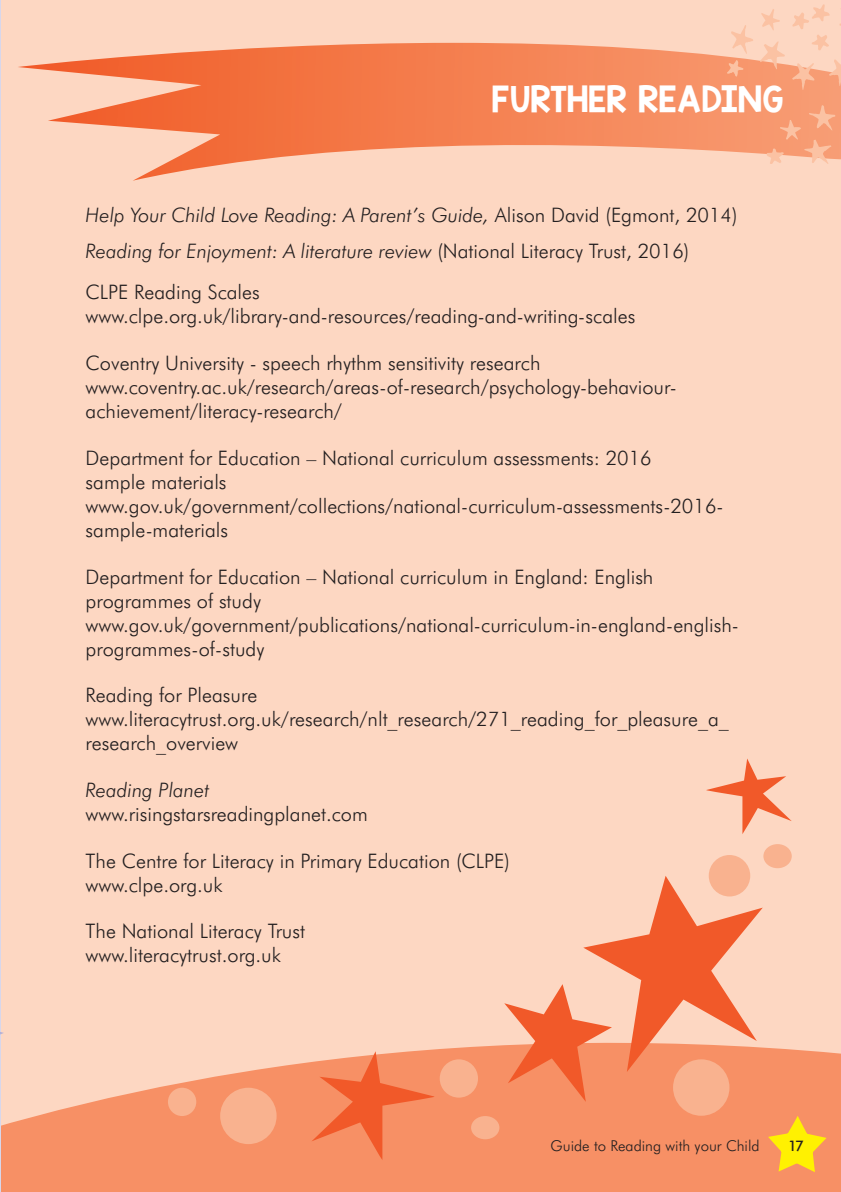
<style>
.page{position:relative;width:841px;height:1192px;background:#fff}
.page>*{position:absolute;margin:0;border:0;box-sizing:border-box;transform-origin:0 0}
.t1{font:30.4px "KG Blank Space Solid";color:#fff}
.t2{font:300 20px/24px "Futura BT";color:#231f20}
.t3{font:italic 300 20px/36.4px "Futura BT";color:#231f20}
.t4{font:300 15px "Futura BT";color:#231f20}
.t5{font:500 14.6px "Futura BT";color:#231f20}
.s1{font-style:normal}
</style>
<div class="page">
<div style="left:1px;top:0;width:839px;height:1192px;background:#fdd7c2"></div>
<svg style="left:1px;top:1045px;width:839px;height:147px;fill:#f79065"></svg>
<svg style="left:18px;top:43px;width:822px;height:138px"></svg>
<svg style="left:766px;top:105px;width:74px;height:59px"></svg>
<hr style="left:0;top:0;width:1px;height:1192px;background:#d7d6eb">
<svg style="left:504px;top:875px;width:258px;height:227px"></svg>
<svg style="left:311px;top:1051px;width:125px;height:110px"></svg>
<svg style="left:706px;top:758px;width:85px;height:76px"></svg>
<div style="left:220px;top:1087px;width:56px;height:57px;background:#f9b28f;border-radius:50%"></div>
<div style="left:672px;top:1059px;width:57px;height:56px;background:#f9b28f;border-radius:50%"></div>
<div style="left:708px;top:855px;width:41px;height:41px;background:#f9b28f;border-radius:50%"></div>
<div style="left:763px;top:844px;width:28px;height:24px;background:#f9b28f;border-radius:50%"></div>
<div style="left:471px;top:1116px;width:28px;height:23px;background:#f9b28f;border-radius:50%"></div>
<div style="left:439px;top:1059px;width:39px;height:38px;background:#f9b28f;border-radius:50%"></div>
<div style="left:168px;top:1087px;width:28px;height:29px;background:#f9b28f;border-radius:50%"></div>
<svg style="left:763px;top:1111px;width:67px;height:65px"></svg>
<svg style="left:726px;top:0;width:115px;height:90px"></svg>
<h1 class="t1" style="left:491px;top:79px;width:293px">FURTHER READING</h1>
<p class="t3" style="left:86px;top:196px;width:653px">Help Your Child Love Reading: A Parent’s Guide, <span class="s1">Alison David (Egmont, 2014)<br></span>Reading for Enjoyment: A literature review <span class="s1">(National Literacy Trust, 2016)</span></p>
<p class="t2" style="left:86px;top:280px;width:551px">CLPE Reading Scales www.clpe.org.uk/library-and-resources/reading-and-writing-scales</p>
<p class="t2" style="left:86px;top:351px;width:592px">Coventry University - speech rhythm sensitivity research www.coventry.ac.uk/research/areas-of-research/psychology-behaviour&shy;achievement/literacy-research/</p>
<p class="t2" style="left:86px;top:445px;width:639px">Department for Education – National curriculum assessments: 2016<br>sample materials www.gov.uk/government/collections/national-curriculum-assessments-2016- sample-materials</p>
<p class="t2" style="left:86px;top:564px;width:654px">Department for Education – National curriculum in England: English programmes of study www.gov.uk/government/publications/national-curriculum-in-england-english&shy;programmes-of-study</p>
<p class="t2" style="left:86px;top:683px;width:644px">Reading for Pleasure www.literacytrust.org.uk/research/nlt_research/271_reading_for_pleasure_a_ research_overview</p>
<p class="t3" style="left:86px;top:771px;width:125px">Reading Planet</p>
<p class="t2" style="left:86px;top:801px;width:283px">www.risingstarsreadingplanet.com</p>
<p class="t2" style="left:86px;top:848px;width:425px">The Centre for Literacy in Primary Education (CLPE) www.clpe.org.uk</p>
<p class="t2" style="left:86px;top:919px;width:221px">The National Literacy Trust www.literacytrust.org.uk</p>
<p class="t4" style="left:550px;top:1136px;width:210px">Guide to Reading with your Child</p>
<p class="t5" style="left:787px;top:1137px;width:17px">17</p>
</div>
